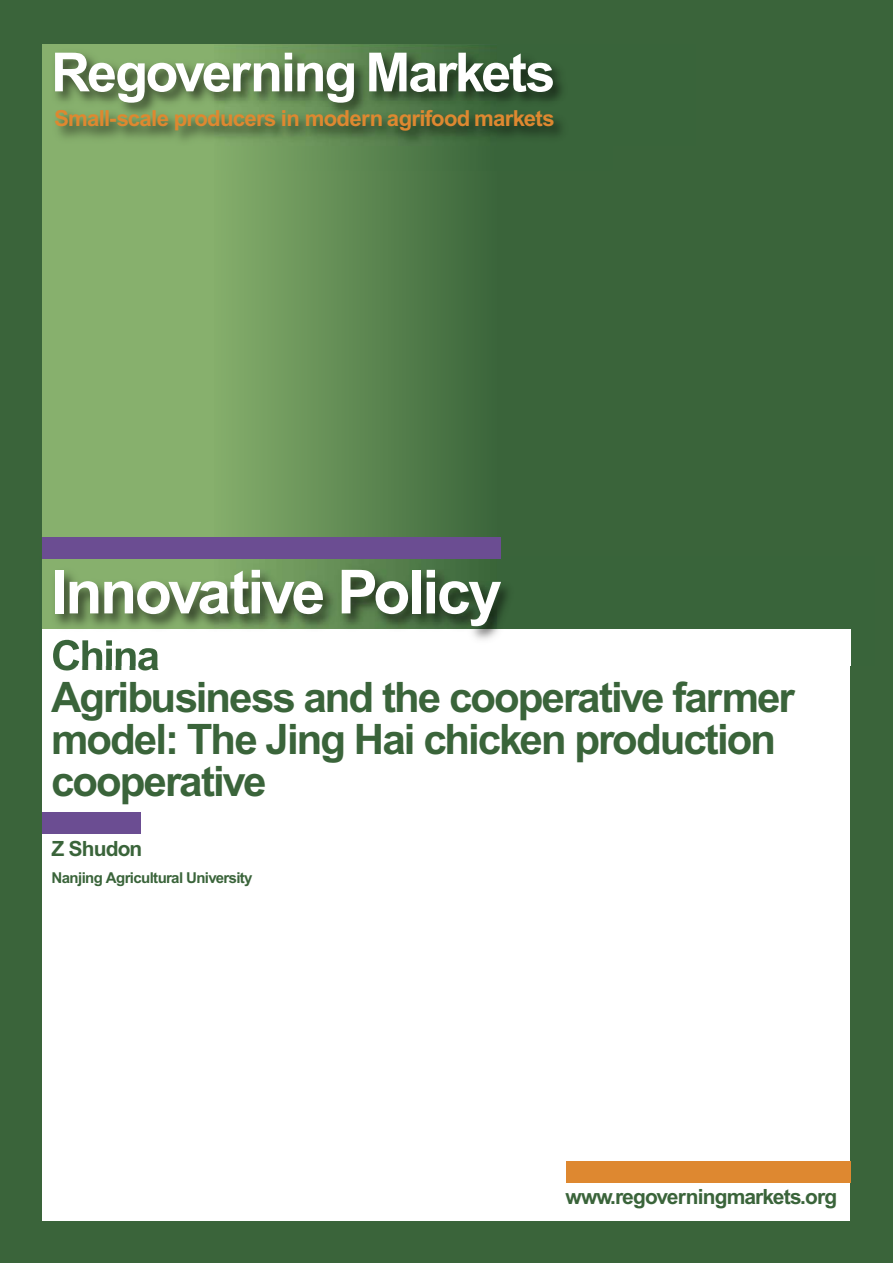
<style>
.page{position:relative;width:893px;height:1263px;background:#3a643a}
.page>*{position:absolute;margin:0;border:0;box-sizing:border-box;transform-origin:0 0}
.t1{font:700 60.9px "Arial";letter-spacing:-.04em;color:#fff}
.t2{font:700 54px "Arial";letter-spacing:-.04em;color:#fff}
.t3{font:700 42px/42px "Arial";letter-spacing:-.045em;color:#3a643a}
.t4{font:700 22.2px "Arial";letter-spacing:-.03em;color:#de8830}
.t5{font:700 21px "Arial";letter-spacing:-.04em;color:#3a643a}
.t6{font:700 15px "Arial";letter-spacing:-.04em;color:#3a643a}
</style>
<div class="page">
<div style="left:208px;top:43px;width:288px;height:591px;background:linear-gradient(to right,#87b06d,#3b663b)"></div>
<div style="left:43px;top:43px;width:171px;height:591px;background:#87b06d"></div>
<div style="left:43px;top:629px;width:807px;height:591px;background:#fff"></div>
<div style="left:43px;top:537px;width:458px;height:22px;background:#6b4d92"></div>
<div style="left:43px;top:812px;width:98px;height:21px;background:#6b4d92"></div>
<div style="left:566px;top:1161px;width:284px;height:21px;background:#de8830"></div>
<img style="left:496px;top:586px;width:355px;height:80px">
<img style="left:42px;top:556px;width:1px;height:110px">
<img style="left:55px;top:559px;width:441px;height:70px">
<img style="left:65px;top:629px;width:785px;height:37px">
<img style="left:53px;top:640px;width:106px;height:26px">
<img style="left:42px;top:44px;width:520px;height:101px">
<img style="left:43px;top:44px;width:453px;height:58px">
<img style="left:43px;top:102px;width:3px;height:43px">
<img style="left:46px;top:102px;width:516px;height:69px">
<svg style="left:123px;top:102px;width:17px;height:1px"></svg>
<svg style="left:332px;top:102px;width:17px;height:1px"></svg>
<div style="left:0;top:0;width:893px;height:44px;background:#3a643a"></div>
<p class="t2" style="left:51px;top:53px;width:505px">Regoverning Markets</p>
<p class="t4" style="left:54px;top:111px;width:502px">Small-scale producers in modern agrifood markets</p>
<h1 class="t1" style="left:51px;top:570px;width:452px">Innovative Policy</h1>
<p class="t3" style="left:51px;top:639px;width:745px">China<br>Agribusiness and the cooperative farmer model: The Jing Hai chicken production cooperative</p>
<p class="t5" style="left:52px;top:841px;width:92px">Z Shudon</p>
<p class="t6" style="left:52px;top:872px;width:202px">Nanjing Agricultural University</p>
<p class="t5" style="left:565px;top:1188px;width:273px">www.regoverningmarkets.org</p>
</div>
